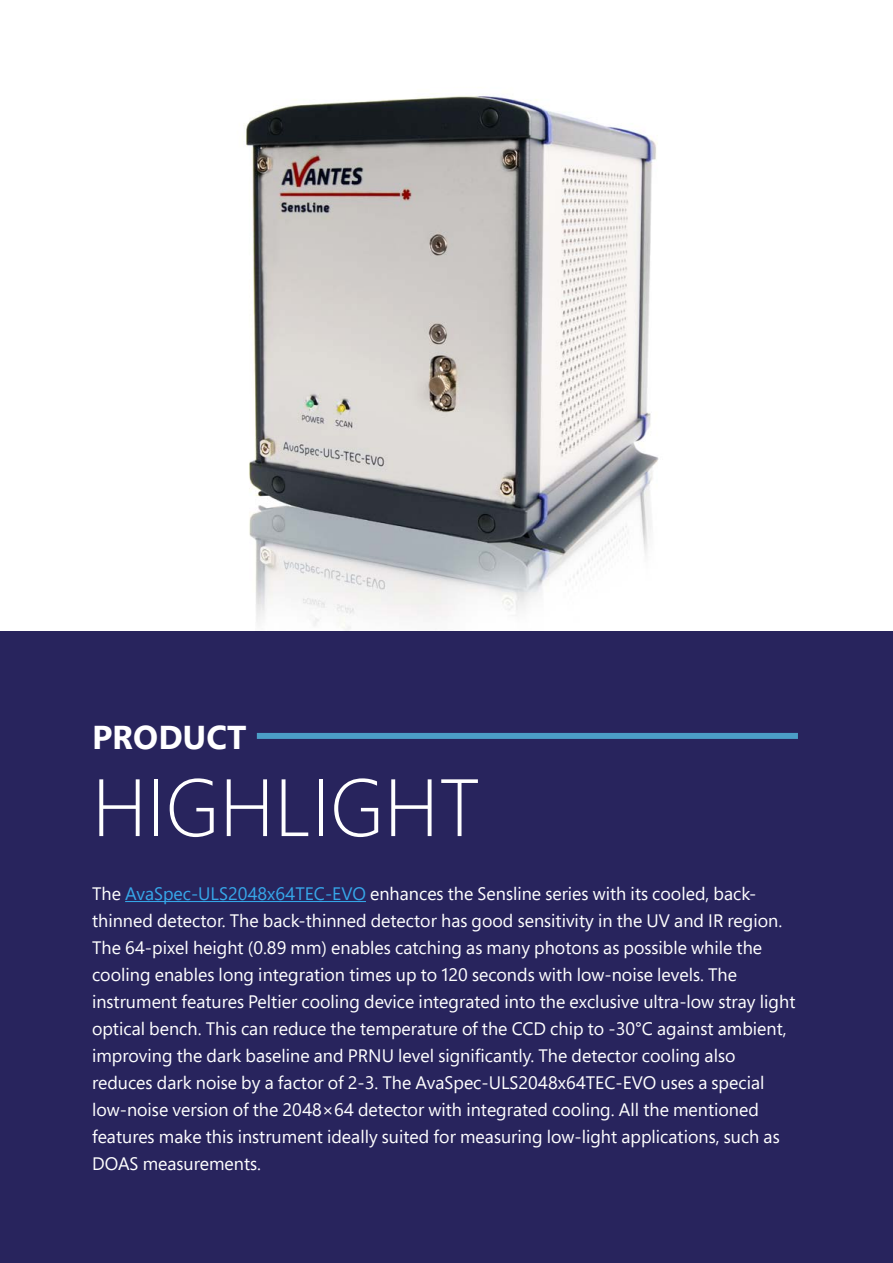
<style>
.page{position:relative;width:893px;height:1263px;background:#fff}
.page>*{position:absolute;margin:0;border:0;box-sizing:border-box;transform-origin:0 0}
.t1{font:300 81px "Segoe Pro";color:#fff}
.t2{font:700 33px "Segoe Pro";color:#fff}
.t3{font:18px/27px "Segoe Pro";color:#fff}
.s1{color:#36a7e9}
</style>
<div class="page">
<img style="left:244px;top:96px;width:415px;height:535px">
<div style="left:0;top:631px;width:893px;height:632px;background:#28245d"></div>
<div style="left:257px;top:733px;width:541px;height:6px;background:#4b9ec7"></div>
<hr style="left:125px;top:901px;width:241px;height:1px;background:#36a7e9">
<h2 class="t2" style="left:92px;top:714px;width:156px">PRODUCT</h2>
<h1 class="t1" style="left:92px;top:752px;width:390px">HIGHLIGHT</h1>
<p class="t3" style="left:92px;top:880px;width:705px">The <span class="s1">AvaSpec-ULS2048x64TEC-EVO</span> enhances the Sensline series with its cooled, back&shy;thinned detector. The back-thinned detector has good sensitivity in the UV and IR region.<br>The 64-pixel height (0.89 mm) enables catching as many photons as possible while the cooling enables long integration times up to 120 seconds with low-noise levels. The instrument features Peltier cooling device integrated into the exclusive ultra-low stray light optical bench. This can reduce the temperature of the CCD chip to -30°C against ambient, improving the dark baseline and PRNU level significantly. The detector cooling also reduces dark noise by a factor of 2-3. The AvaSpec-ULS2048x64TEC-EVO uses a special low-noise version of the 2048×64 detector with integrated cooling. All the mentioned features make this instrument ideally suited for measuring low-light applications, such as DOAS measurements.</p>
</div>
